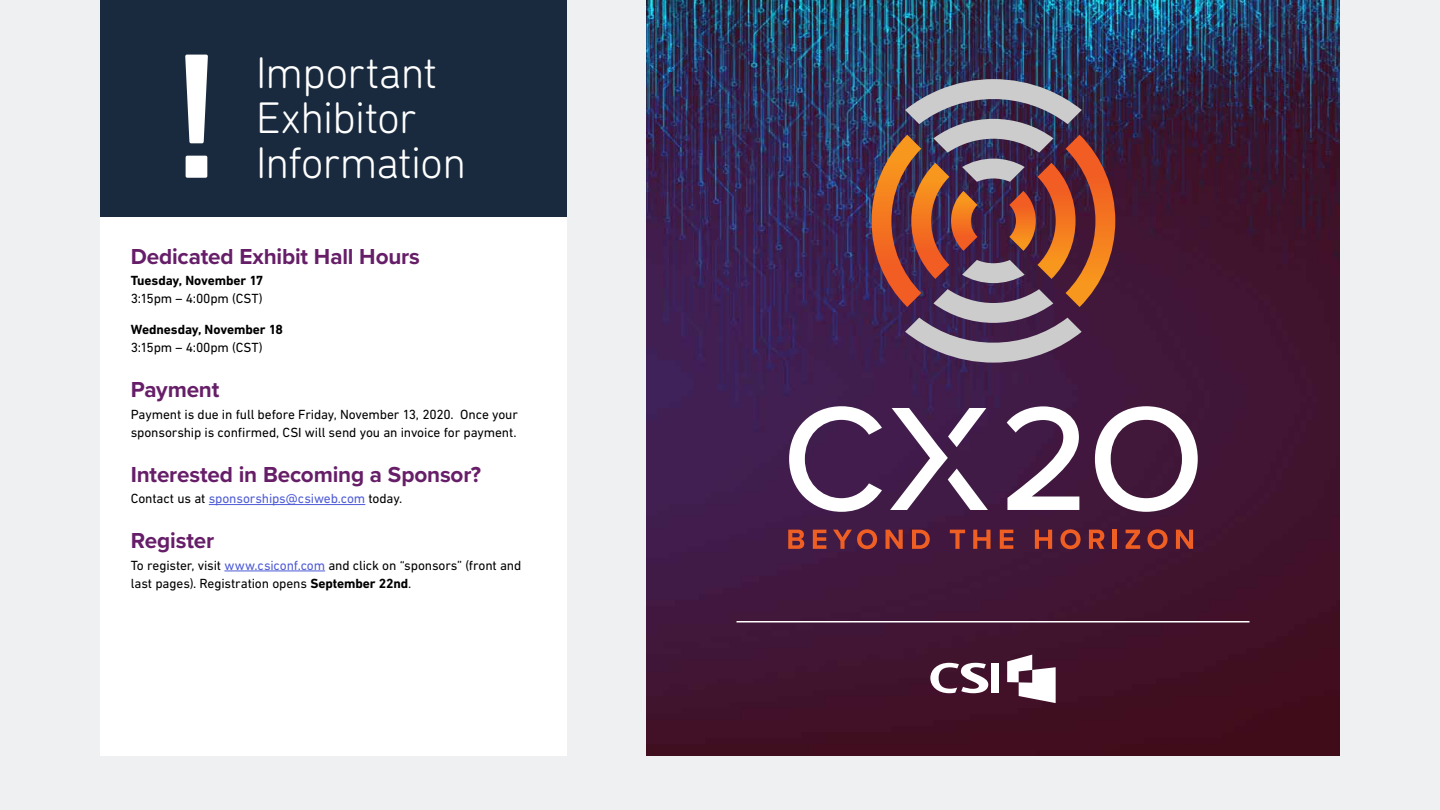
<style>
.page{position:relative;width:1440px;height:810px;background:#eef0f1}
.page>*{position:absolute;margin:0;border:0;box-sizing:border-box;transform-origin:0 0}
.t1{font:300 45px/45px "DIN Next Rounded LT Pro";letter-spacing:-.025em;color:#fff}
.t2{font:700 22.5px "Proxima Nova";letter-spacing:-.005em;color:#661e68}
.t3{font:13.5px/18px "DIN Next LT Pro";letter-spacing:-.01em;color:#000}
.t4{font:13.5px "DIN Next LT Pro";letter-spacing:-.01em;color:#4f5cd5}
.t5{font:700 13.5px "DIN Next LT Pro";letter-spacing:-.005em;color:#000}
.s1{color:#000}
.s2{color:#4f5cd5}
.s3{font-weight:700}
</style>
<div class="page">
<div style="left:100px;top:0;width:467px;height:218px;background:#192a3e"></div>
<div style="left:100px;top:218px;width:467px;height:538px;background:#fff"></div>
<svg style="left:185px;top:55px;width:23px;height:123px"></svg>
<hr style="left:209px;top:504px;width:156px;height:1px;background:#4f5cd5">
<hr style="left:224px;top:571px;width:101px;height:1px;background:#4f5cd5">
<img style="left:646px;top:0;width:693px;height:756px">
<svg style="left:789px;top:406px;width:93px;height:106px;background:#806787"></svg>
<svg style="left:1007px;top:406px;width:72px;height:104px;background:#927b93"></svg>
<svg style="left:890px;top:408px;width:98px;height:102px;background:#785e7e"></svg>
<svg style="left:1095px;top:406px;width:103px;height:106px;background:#897085"></svg>
<svg style="left:788px;top:530px;width:16px;height:19px"></svg>
<svg style="left:813px;top:530px;width:13px;height:19px"></svg>
<svg style="left:833px;top:529px;width:44px;height:20px"></svg>
<svg style="left:886px;top:530px;width:17px;height:19px"></svg>
<svg style="left:912px;top:530px;width:18px;height:19px"></svg>
<svg style="left:950px;top:530px;width:15px;height:19px"></svg>
<svg style="left:973px;top:530px;width:18px;height:19px"></svg>
<svg style="left:1000px;top:530px;width:13px;height:19px"></svg>
<svg style="left:1035px;top:530px;width:17px;height:19px"></svg>
<svg style="left:1060px;top:529px;width:21px;height:20px"></svg>
<svg style="left:1089px;top:530px;width:15px;height:19px"></svg>
<hr style="left:1113px;top:530px;width:4px;height:19px;background:#ef5e23">
<svg style="left:1126px;top:530px;width:14px;height:19px"></svg>
<svg style="left:1147px;top:529px;width:21px;height:20px"></svg>
<svg style="left:1176px;top:530px;width:17px;height:19px"></svg>
<svg style="left:905px;top:79px;width:177px;height:284px;background:#766c84"></svg>
<svg style="left:1009px;top:135px;width:106px;height:172px;background:#89493d"></svg>
<svg style="left:872px;top:135px;width:105px;height:172px;background:#874e47"></svg>
<svg style="left:1007px;top:655px;width:49px;height:48px;background:#b29fa8"></svg>
<div style="left:991px;top:663px;width:8px;height:30px;background:#fff"></div>
<svg style="left:930px;top:663px;width:58px;height:30px;background:#967d8b"></svg>
<hr style="left:736px;top:621px;width:514px;height:1px;background:#fff">
<h1 class="t1" style="left:256px;top:49px;width:212px">Important<br>Exhibitor<br>Information</h1>
<h2 class="t2" style="left:131px;top:239px;width:291px">Dedicated Exhibit Hall Hours</h2>
<p class="t5" style="left:131px;top:272px;width:134px">Tuesday, November 17</p>
<p class="t3" style="left:131px;top:289px;width:134px">3:15pm – 4:00pm (CST)</p>
<p class="t5" style="left:131px;top:322px;width:154px">Wednesday, November 18</p>
<p class="t3" style="left:131px;top:339px;width:134px">3:15pm – 4:00pm (CST)</p>
<h2 class="t2" style="left:131px;top:373px;width:90px">Payment</h2>
<p class="t3" style="left:131px;top:405px;width:389px">Payment is due in full before Friday, November 13, 2020. Once your sponsorship is confirmed, CSI will send you an invoice for payment.</p>
<h2 class="t2" style="left:131px;top:458px;width:352px">Interested in Becoming a Sponsor?</h2>
<p class="t4" style="left:131px;top:491px;width:273px"><span class="s1">Contact us at</span> sponsorships@csiweb.com <span class="s1">today.</span></p>
<h2 class="t2" style="left:131px;top:524px;width:85px">Register</h2>
<p class="t3" style="left:131px;top:556px;width:392px">To register, visit <span class="s2">www.csiconf.com</span> and click on “sponsors” (front and last pages). Registration opens <span class="s3">September 22nd</span>.</p>
</div>
